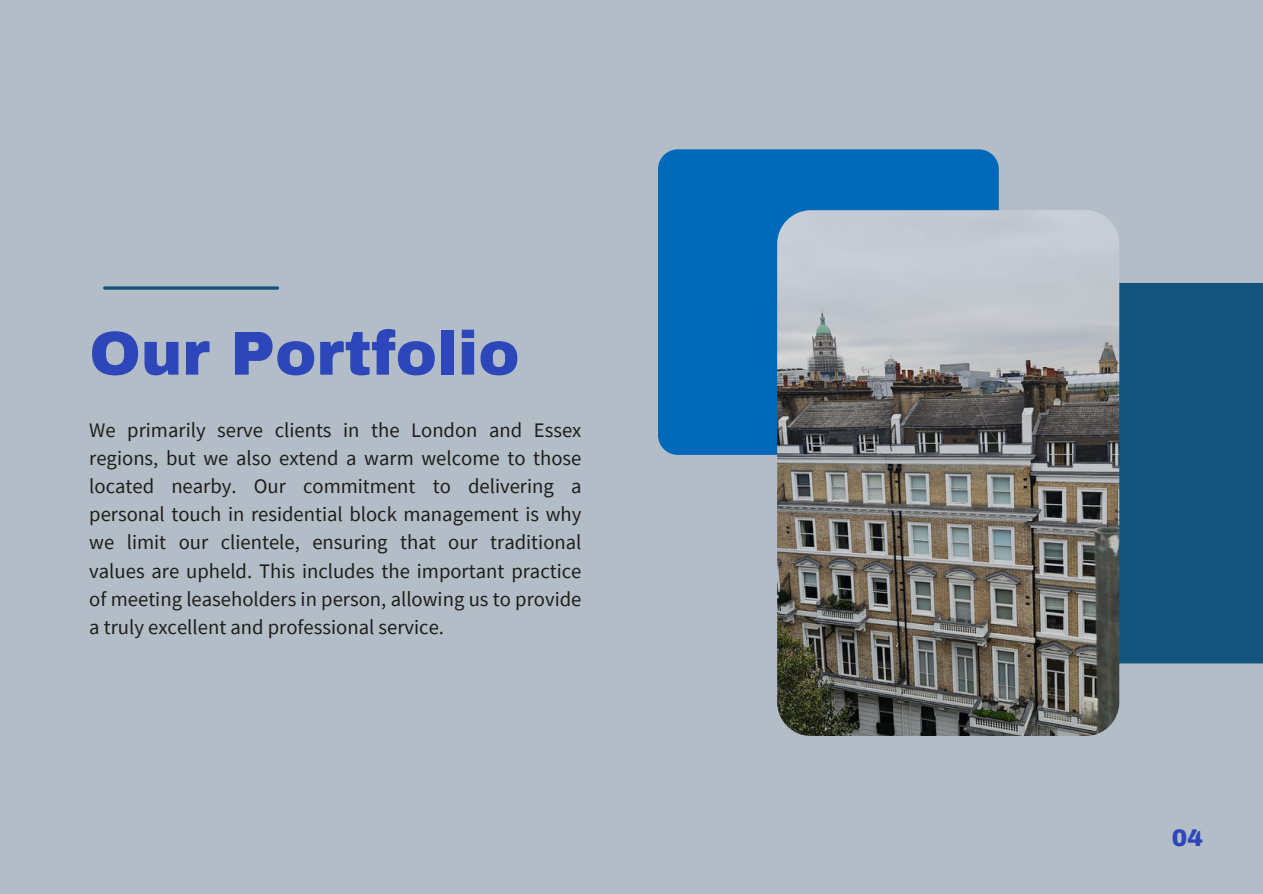
<style>
.page{position:relative;width:1263px;height:894px;background:#fff}
.page>*{position:absolute;margin:0;border:0;box-sizing:border-box;transform-origin:0 0}
.t1{font:900 61.95px "Archivo";color:#2d46b9}
.t2{font:900 23.25px "Archivo";color:#2d46b9}
.t3{font:20.7px/28px "Source Sans Pro";color:#1f1f1b;text-align:justify}
</style>
<div class="page">
<div style="left:0;top:0;width:1263px;height:893px;background:#b3bdc7"></div>
<svg style="left:105px;top:286px;width:172px;height:4px"></svg>
<div style="left:1119px;top:283px;width:144px;height:380px;background:#13547e"></div>
<div style="left:658px;top:149px;width:341px;height:306px;background:#0169b9;border-radius:20px"></div>
<img style="left:777px;top:210px;width:342px;height:525px;border-radius:34px">
<p class="t1" style="left:89px;top:320px;width:432px">Our Portfolio</p>
<p class="t3" style="left:89px;top:415px;width:494px">We primarily serve clients in the London and Essex regions, but we also extend a warm welcome to those located nearby. Our commitment to delivering a personal touch in residential block management is why we limit our clientele, ensuring that our traditional values are upheld. This includes the important practice of meeting leaseholders in person, allowing us to provide a truly excellent and professional service.</p>
<p class="t2" style="left:1172px;top:824px;width:33px">04</p>
</div>
